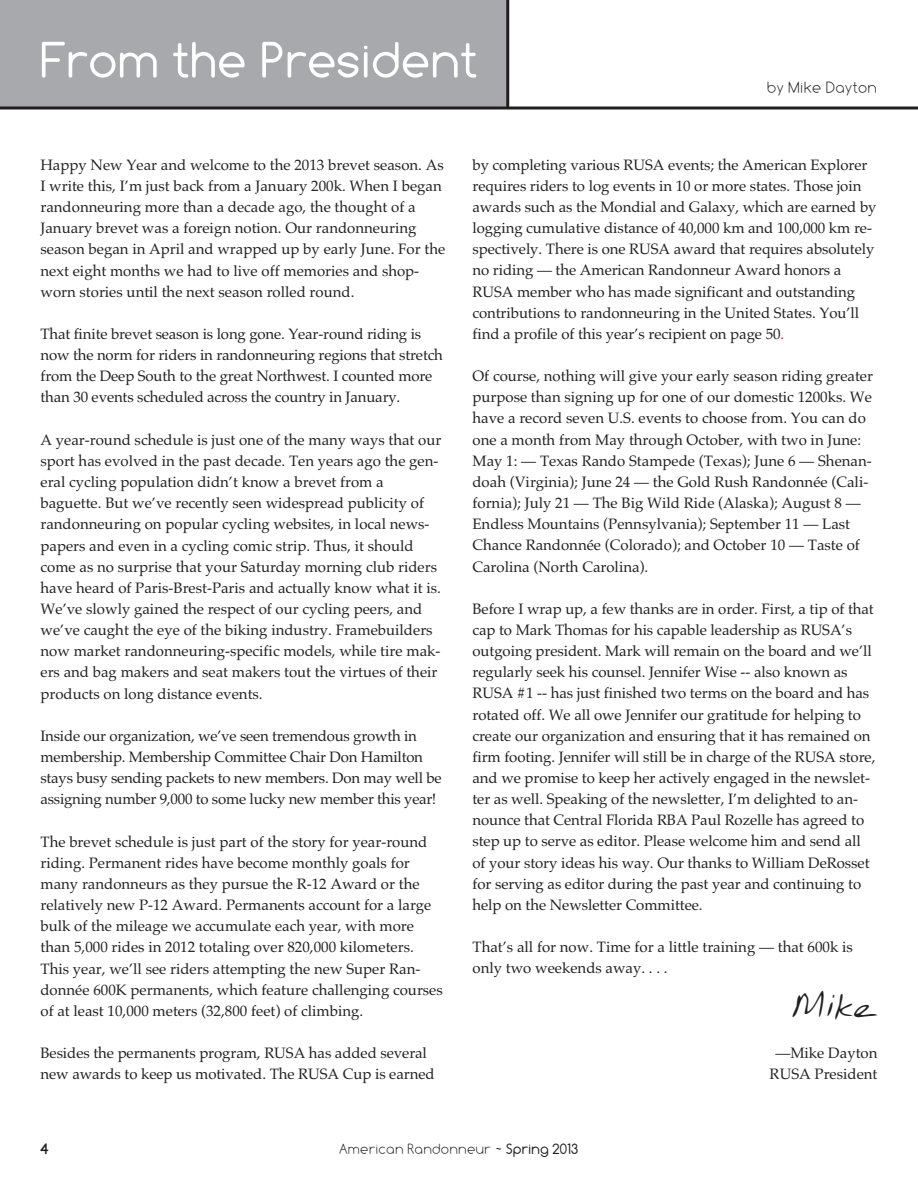
<style>
.page{position:relative;width:918px;height:1188px;background:#fff}
.page>*{position:absolute;margin:0;border:0;box-sizing:border-box;transform-origin:0 0}
.t1{font:51px "Comfortaa";color:#fff}
.t2{font:36px "Tobys Hand";color:#231f20}
.t3{font:100 16.5px "Comfortaa";color:#231f20}
.t4{font:15px/21.1px "Palatino";color:#231f20}
.t5{font:100 15px "Comfortaa";color:#231f20}
.t6{font:700 15px "Comfortaa";color:#231f20}
.s1{color:#ed028c}
.s2{font-weight:400}
</style>
<div class="page">
<div style="left:0;top:0;width:507px;height:109px;background:#a8a9ad"></div>
<svg style="left:0;top:106px;width:918px;height:4px;background:#535051"></svg>
<hr style="left:506px;top:0;width:3px;height:109px;background:#231f20">
<h1 class="t1" style="left:40px;top:30px;width:439px">From the President</h1>
<p class="t3" style="left:767px;top:78px;width:112px">by Mike Dayton</p>
<p class="t4" style="left:40px;top:154px;width:406px">Happy New Year and welcome to the 2013 brevet season. As I write this, I’m just back from a January 200k. When I began randonneuring more than a decade ago, the thought of a January brevet was a foreign notion. Our randonneuring season began in April and wrapped up by early June. For the next eight months we had to live off memories and shop&shy;worn stories until the next season rolled round.</p>
<p class="t4" style="left:40px;top:323px;width:404px">That finite brevet season is long gone. Year-round riding is now the norm for riders in randonneuring regions that stretch from the Deep South to the great Northwest. I counted more than 30 events scheduled across the country in January.</p>
<p class="t4" style="left:40px;top:429px;width:402px">A year-round schedule is just one of the many ways that our sport has evolved in the past decade. Ten years ago the gen&shy;eral cycling population didn’t know a brevet from a baguette. But we’ve recently seen widespread publicity of randonneuring on popular cycling websites, in local news&shy;papers and even in a cycling comic strip. Thus, it should come as no surprise that your Saturday morning club riders have heard of Paris-Brest-Paris and actually know what it is.<br>We’ve slowly gained the respect of our cycling peers, and we’ve caught the eye of the biking industry. Framebuilders now market randonneuring-specific models, while tire mak&shy;ers and bag makers and seat makers tout the virtues of their products on long distance events.</p>
<p class="t4" style="left:40px;top:725px;width:403px">Inside our organization, we’ve seen tremendous growth in membership. Membership Committee Chair Don Hamilton stays busy sending packets to new members. Don may well be assigning number 9,000 to some lucky new member this year!</p>
<p class="t4" style="left:40px;top:831px;width:404px">The brevet schedule is just part of the story for year-round riding. Permanent rides have become monthly goals for many randonneurs as they pursue the R-12 Award or the relatively new P-12 Award. Permanents account for a large bulk of the mileage we accumulate each year, with more than 5,000 rides in 2012 totaling over 820,000 kilometers.<br>This year, we’ll see riders attempting the new Super Ran&shy;donnée 600K permanents, which feature challenging courses of at least 10,000 meters (32,800 feet) of climbing.</p>
<p class="t4" style="left:40px;top:1042px;width:396px">Besides the permanents program, RUSA has added several new awards to keep us motivated. The RUSA Cup is earned</p>
<p class="t4" style="left:472px;top:154px;width:406px">by completing various RUSA events; the American Explorer requires riders to log events in 10 or more states. Those join awards such as the Mondial and Galaxy, which are earned by logging cumulative distance of 40,000 km and 100,000 km re&shy;spectively. There is one RUSA award that requires absolutely no riding — the American Randonneur Award honors a RUSA member who has made significant and outstanding contributions to randonneuring in the United States. You’ll find a profile of this year’s recipient on page 50<span class="s1">.</span></p>
<p class="t4" style="left:472px;top:365px;width:402px">Of course, nothing will give your early season riding greater purpose than signing up for one of our domestic 1200ks. We have a record seven U.S. events to choose from. You can do one a month from May through October, with two in June:<br>May 1: — Texas Rando Stampede (Texas); June 6 — Shenan&shy;doah (Virginia); June 24 — the Gold Rush Randonnée (Cali&shy;fornia); July 21 — The Big Wild Ride (Alaska); August 8 — Endless Mountains (Pennsylvania); September 11 — Last Chance Randonnée (Colorado); and October 10 — Taste of Carolina (North Carolina).</p>
<p class="t4" style="left:472px;top:598px;width:404px">Before I wrap up, a few thanks are in order. First, a tip of that cap to Mark Thomas for his capable leadership as RUSA’s outgoing president. Mark will remain on the board and we’ll regularly seek his counsel. Jennifer Wise -- also known as RUSA #1 -- has just finished two terms on the board and has rotated off. We all owe Jennifer our gratitude for helping to create our organization and ensuring that it has remained on firm footing. Jennifer will still be in charge of the RUSA store, and we promise to keep her actively engaged in the newslet&shy;ter as well. Speaking of the newsletter, I’m delighted to an&shy;nounce that Central Florida RBA Paul Rozelle has agreed to step up to serve as editor. Please welcome him and send all of your story ideas his way. Our thanks to William DeRosset for serving as editor during the past year and continuing to help on the Newsletter Committee.</p>
<p class="t4" style="left:472px;top:936px;width:382px">That’s all for now. Time for a little training — that 600k is only two weekends away. . . .</p>
<h2 class="t2" style="left:790px;top:979px;width:89px">Mike</h2>
<p class="t4" style="left:770px;top:1042px;width:109px;text-align:center">—Mike Dayton<br>RUSA President</p>
<p class="t6" style="left:40px;top:1140px;width:10px">4</p>
<p class="t5" style="left:340px;top:1140px;width:240px">American Randonneur ~ <span class="s2">Spring 2013</span></p>
</div>
